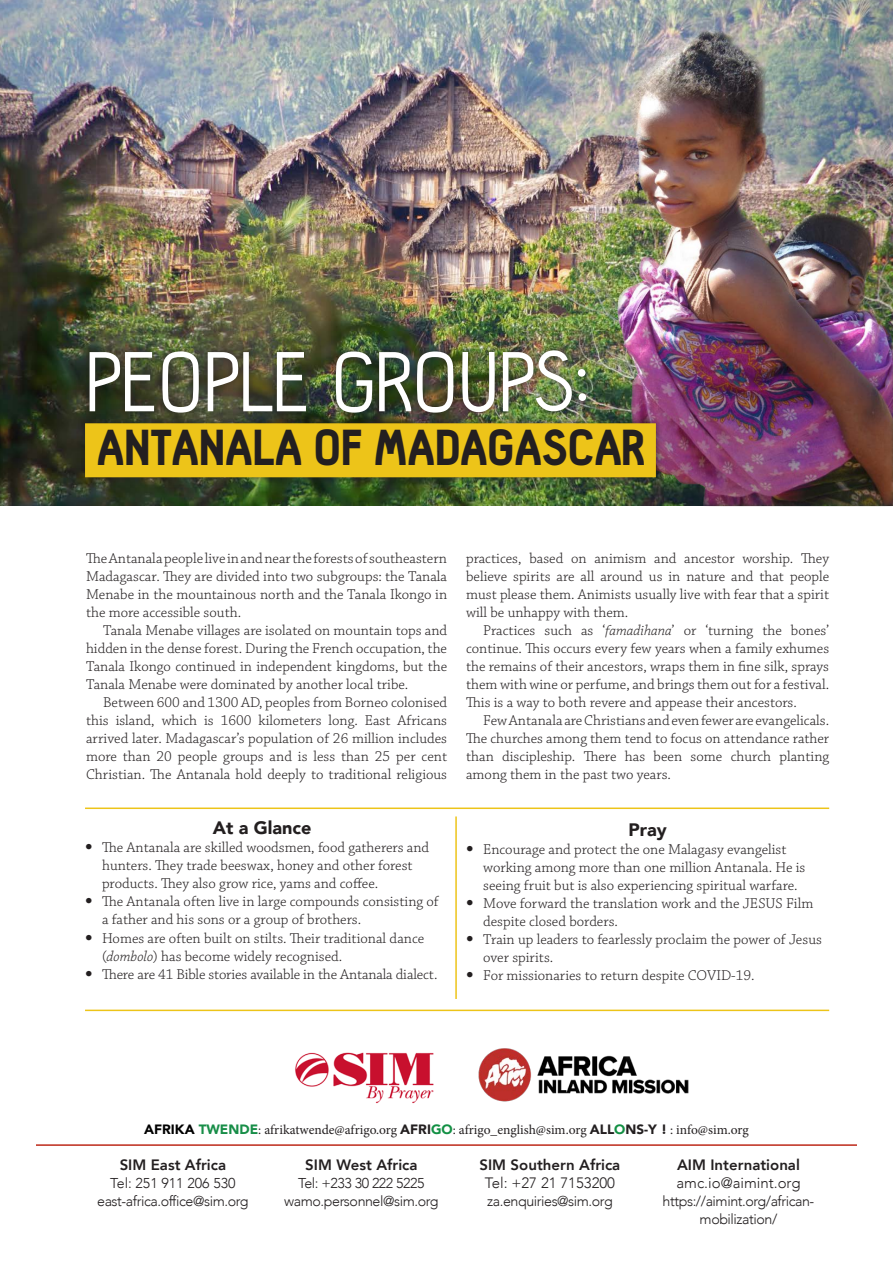
<style>
.page{position:relative;width:893px;height:1263px;background:#fff}
.page>*{position:absolute;margin:0;border:0;box-sizing:border-box;transform-origin:0 0}
.t1{font:90px "Hallo Sans";letter-spacing:-.015em;color:#fff}
.t2{font:900 49.5px "Hallosans";letter-spacing:-.015em;color:#231f20}
.Body{font:900 18px "Avenir";color:#231f20}
.Body-2{font:300 15px/18px "Chaparral Pro";color:#231f20}
.t3{font:800 15px "Avenir";color:#231f20}
.t4{font:300 15px "Avenir";color:#231f20}
.t5{font:300 14.25px/18px "Avenir";letter-spacing:-.03em;color:#231f20;text-align:center}
.t6{font:300 14.25px "Avenir";color:#231f20}
.t7{font:13.5px "Minion Pro";color:#231f20}
.s1{font-family:"Univers";font-weight:100;font-stretch:ultra-condensed}
.s2{font-style:italic}
.s3{font-family:"Avenir";font-weight:900;color:#000}
.s4{font-family:"Avenir";font-weight:900;color:#188e48}
.s5{font-family:"Avenir";font-weight:900}
.s6{font-family:"Avenir";font-weight:900;color:#139044}
</style>
<div class="page">
<img style="left:0;top:0;width:893px;height:506px">
<img style="left:617px;top:26px;width:276px;height:481px">
<img style="left:617px;top:119px;width:276px;height:387px">
<hr style="left:85px;top:807px;width:744px;height:2px;background:#edc419">
<hr style="left:85px;top:1009px;width:744px;height:2px;background:#edc419">
<div style="left:77px;top:342px;width:587px;height:143px;background:#231f20;opacity:.75"></div>
<div style="left:85px;top:423px;width:571px;height:54px;background:#edc419"></div>
<hr style="left:36px;top:1144px;width:821px;height:2px;background:#bd2919">
<hr style="left:455px;top:816px;width:2px;height:183px;background:#edc419">
<img style="left:478px;top:1048px;width:211px;height:53px">
<img style="left:295px;top:1052px;width:139px;height:52px">
<h1 class="t1" style="left:85px;top:335px;width:508px">PEOPLE GROUPS:</h1>
<h1 class="t2" style="left:97px;top:421px;width:550px">ANTANALA OF MADAGASCAR</h1>
<p class="Body-2" style="left:86px;top:550px;width:363px;text-align:justify">The Antanala people live in and near the forests of southeastern Madagascar. They are divided into two subgroups: the Tanala Menabe in the mountainous north and the Tanala Ikongo in the more accessible south.</p>
<p class="Body-2" style="left:86px;top:622px;width:363px;text-align:justify;text-indent:17px">Tanala Menabe villages are isolated on mountain tops and hidden in the dense forest. During the French occupation, the Tanala Ikongo continued in independent kingdoms, but the Tanala Menabe were dominated by another local tribe.</p>
<p class="Body-2" style="left:86px;top:694px;width:363px;text-align:justify;text-indent:17px">Between 600 and 1300 AD, peoples from Borneo colonised this island, which is 1600 kilometers long. East Africans arrived later. Madagascar’s population of 26 million includes more than 20 people groups and is less than 25 per cent Christian. The Antanala hold deeply to traditional religious</p>
<h2 class="Body" style="left:213px;top:813px;width:100px">At a Glance</h2>
<p class="Body-2" style="left:102px;top:839px;width:329px;text-indent:-17px"><span class="s1">•</span> The Antanala are skilled woodsmen, food gatherers and hunters. They trade beeswax, honey and other forest products. They also grow rice, yams and coffee.</p>
<p class="Body-2" style="left:102px;top:893px;width:338px;text-indent:-17px"><span class="s1">•</span> The Antanala often live in large compounds consisting of a father and his sons or a group of brothers.</p>
<p class="Body-2" style="left:102px;top:929px;width:324px;text-indent:-17px"><span class="s1">•</span> Homes are often built on stilts. Their traditional dance (<span class="s2">dombolo</span>) has become widely recognised.</p>
<p class="Body-2" style="left:85px;top:965px;width:354px"><span class="s1">•</span> There are 41 Bible stories available in the Antanala dialect.</p>
<p class="Body-2" style="left:466px;top:550px;width:365px;text-align:justify">practices, based on animism and ancestor worship. They believe spirits are all around us in nature and that people must please them. Animists usually live with fear that a spirit will be unhappy with them.</p>
<p class="Body-2" style="left:466px;top:622px;width:365px;text-align:justify;text-indent:17px">Practices such as ‘<span class="s2">famadihana</span>’ or ‘turning the bones’ continue. This occurs every few years when a family exhumes the remains of their ancestors, wraps them in fine silk, sprays them with wine or perfume, and brings them out for a festival.<br>This is a way to both revere and appease their ancestors.</p>
<p class="Body-2" style="left:466px;top:712px;width:365px;text-align:justify;text-indent:17px">Few Antanala are Christians and even fewer are evangelicals.<br>The churches among them tend to focus on attendance rather than discipleship. There has been some church planting among them in the past two years.</p>
<p class="Body" style="left:628px;top:814px;width:40px">Pray</p>
<p class="Body-2" style="left:483px;top:841px;width:324px;text-indent:-17px"><span class="s1">•</span> Encourage and protect the one Malagasy evangelist working among more than one million Antanala. He is seeing fruit but is also experiencing spiritual warfare.</p>
<p class="Body-2" style="left:483px;top:895px;width:332px;text-indent:-17px"><span class="s1">•</span> Move forward the translation work and the JESUS Film despite closed borders.</p>
<p class="Body-2" style="left:483px;top:931px;width:340px;text-indent:-17px"><span class="s1">•</span> Train up leaders to fearlessly proclaim the power of Jesus over spirits.</p>
<p class="Body-2" style="left:466px;top:967px;width:290px"><span class="s1">•</span> For missionaries to return despite COVID-19.</p>
<p class="t7" style="left:144px;top:1121px;width:606px"><span class="s3">AFRIKA</span> <span class="s4">TWENDE</span>: afrikatwende@afrigo.org <span class="s5">AFRI</span><span class="s6">GO</span>: afrigo_english@sim.org <span class="s5">ALL</span><span class="s6">O</span><span class="s5">NS-Y !</span> : info@sim.org</p>
<p class="t3" style="left:120px;top:1153px;width:108px">SIM East Africa</p>
<p class="t6" style="left:110px;top:1175px;width:127px">Tel: 251 911 206 530</p>
<p class="t5" style="left:97px;top:1192px;width:153px">east-africa.office@sim.org</p>
<p class="t3" style="left:305px;top:1153px;width:114px">SIM West Africa</p>
<p class="t5" style="left:298px;top:1174px;width:128px">Tel: +233 30 222 5225</p>
<p class="t5" style="left:284px;top:1192px;width:156px">wamo.personnel@sim.org</p>
<p class="t3" style="left:479px;top:1153px;width:142px">SIM Southern Africa</p>
<p class="t4" style="left:485px;top:1174px;width:132px">Tel: +27 21 7153200</p>
<p class="t5" style="left:487px;top:1192px;width:127px">za.enquiries@sim.org</p>
<p class="t3" style="left:677px;top:1153px;width:124px">AIM International</p>
<p class="t4" style="left:676px;top:1174px;width:125px">amc.io@aimint.org</p>
<p class="t5" style="left:663px;top:1192px;width:153px">https://aimint.org/african&shy;mobilization/</p>
</div>
